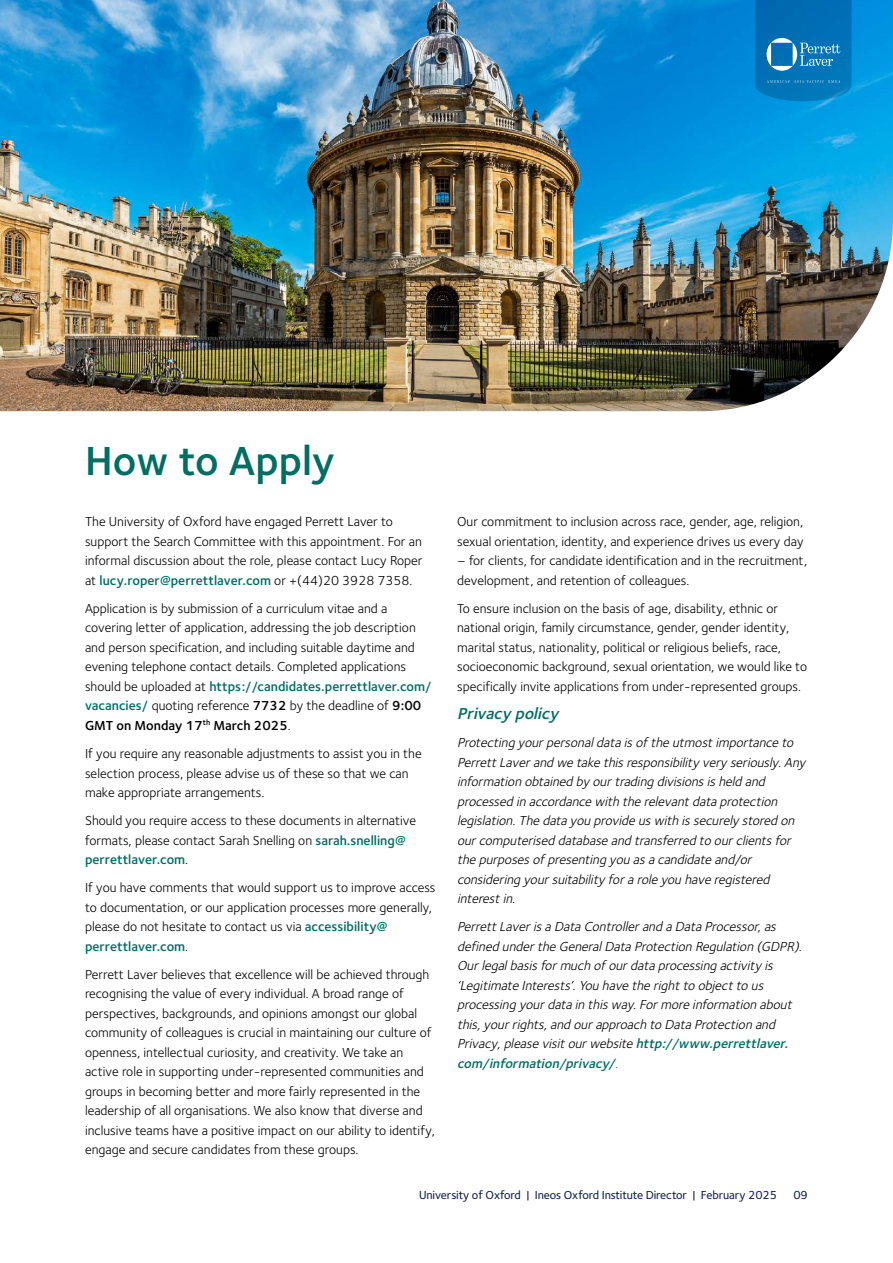
<style>
.page{position:relative;width:893px;height:1263px;background:#fff}
.page>*{position:absolute;margin:0;border:0;box-sizing:border-box;transform-origin:0 0}
.heading_28_green_H1{font:600 42px "Foundry Sterling";color:#006e63}
.subhead_11_black_H4{font:italic 600 16.5px "Foundry Sterling";color:#006e63}
.Body_text_9_Black_P{font:13.5px/19.5px "Foundry Sterling";color:#000}
.Body_text_9_Black_P-2{font:italic 13.5px/19.5px "Foundry Sterling";color:#000}
.t1{font:500 12px "Foundry Sterling";letter-spacing:-.01em;color:#0e2050}
.s1{font-weight:600;color:#006e63}
.s2{font-weight:600}
.s3{color:#006e63}
</style>
<div class="page">
<img style="left:0;top:0;width:893px;height:411px">
<svg style="left:755px;top:0;width:96px;height:101px;background:#0d79ba"></svg>
<h1 class="heading_28_green_H1" style="left:85px;top:436px;width:251px">How to Apply</h1>
<p class="Body_text_9_Black_P" style="left:85px;top:512px;width:339px">The University of Oxford have engaged Perrett Laver to support the Search Committee with this appointment. For an informal discussion about the role, please contact Lucy Roper at <span class="s1">lucy.roper@perrettlaver.com</span> or +(44)20 3928 7358.</p>
<p class="Body_text_9_Black_P" style="left:85px;top:599px;width:348px">Application is by submission of a curriculum vitae and a covering letter of application, addressing the job description and person specification, and including suitable daytime and evening telephone contact details. Completed applications should be uploaded at <span class="s1">https://candidates.perrettlaver.com/ vacancies/</span> quoting reference <span class="s2">7732</span> by the deadline of <span class="s2">9:00<br>GMT on Monday 17</span><sup>th</sup> <span class="s2">March 2025</span>.</p>
<p class="Body_text_9_Black_P" style="left:85px;top:744px;width:338px">If you require any reasonable adjustments to assist you in the selection process, please advise us of these so that we can make appropriate arrangements.</p>
<p class="Body_text_9_Black_P" style="left:85px;top:811px;width:332px">Should you require access to these documents in alternative formats, please contact Sarah Snelling on <span class="s1">sarah.snelling@ perrettlaver.com</span>.</p>
<p class="Body_text_9_Black_P" style="left:85px;top:878px;width:352px">If you have comments that would support us to improve access to documentation, or our application processes more generally, please do not hesitate to contact us via <span class="s1">accessibility@ perrettlaver.com</span>.</p>
<p class="Body_text_9_Black_P" style="left:85px;top:964px;width:351px">Perrett Laver believes that excellence will be achieved through recognising the value of every individual. A broad range of perspectives, backgrounds, and opinions amongst our global community of colleagues is crucial in maintaining our culture of openness, intellectual curiosity, and creativity. We take an active role in supporting under-represented communities and groups in becoming better and more fairly represented in the leadership of all organisations. We also know that diverse and inclusive teams have a positive impact on our ability to identify, engage and secure candidates from these groups.</p>
<p class="Body_text_9_Black_P" style="left:457px;top:512px;width:348px">Our commitment to inclusion across race, gender, age, religion, sexual orientation, identity, and experience drives us every day</p>
<p class="Body_text_9_Black_P" style="left:457px;top:551px;width:352px">– for clients, for candidate identification and in the recruitment, development, and retention of colleagues.</p>
<p class="Body_text_9_Black_P" style="left:457px;top:599px;width:351px">To ensure inclusion on the basis of age, disability, ethnic or national origin, family circumstance, gender, gender identity, marital status, nationality, political or religious beliefs, race, socioeconomic background, sexual orientation, we would like to specifically invite applications from under-represented groups.</p>
<h4 class="subhead_11_black_H4" style="left:457px;top:704px;width:103px">Privacy policy</h4>
<p class="Body_text_9_Black_P-2" style="left:457px;top:733px;width:350px">Protecting yourpersonaldata isofthe utmostimportance to PerrettLaverand we take thisresponsibility very seriously.Any information obtained by ourtrading divisionsisheld and processed in accordance with the relevantdata protection legislation.The data you provide uswith issecurely stored on ourcomputerised database and transferred to ourclientsfor the purposesofpresenting you asa candidate and/or considering yoursuitability fora role you have registered interestin.</p>
<p class="Body_text_9_Black_P-2" style="left:457px;top:917px;width:349px">PerrettLaverisa Data Controllerand a Data Processor,as defined underthe GeneralData Protection Regulation (GDPR).<br>Ourlegalbasisformuch ofourdata processing activity is ‘Legitimate Interests’.You have the rightto objectto us processing yourdata in thisway.Formore information about this,yourrights,and ourapproach to Data Protection and Privacy,please visitourwebsite <span class="s1">http://www.perrettlaver. com/information/privacy/</span><span class="s3">.</span></p>
<p class="t1" style="left:419px;top:1187px;width:360px">University of Oxford | Ineos Oxford Institute Director | February 2025</p>
<p class="t1" style="left:793px;top:1187px;width:16px">09</p>
</div>
